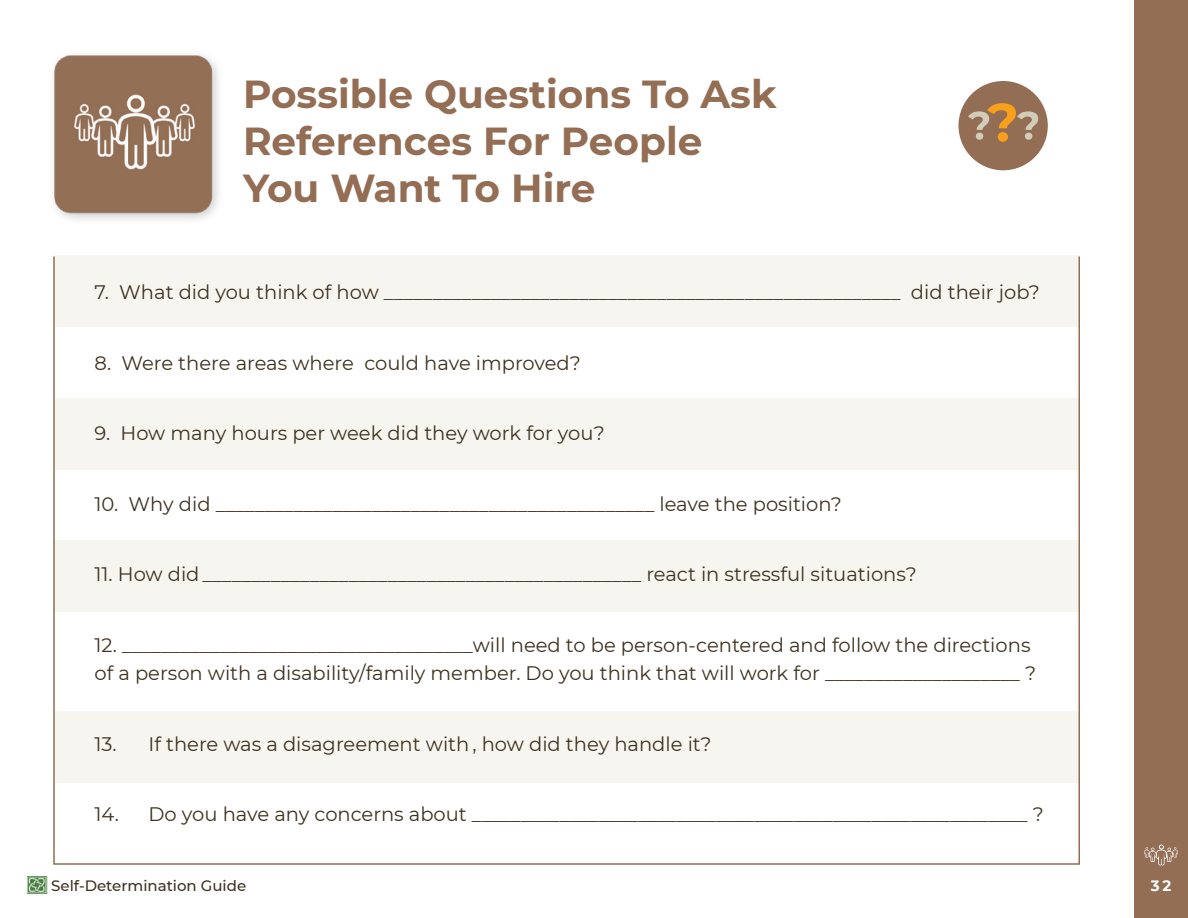
<style>
.page{position:relative;width:1188px;height:918px;background:#fff}
.page>*{position:absolute;margin:0;border:0;box-sizing:border-box;transform-origin:0 0}
.t1{font:700 39px/46.8px "Montserrat";color:#936d54}
.t2{font:19.5px/28.5px "Montserrat";color:#3e3220}
.t3{font:500 15px "Montserrat";color:#3e3220}
.t4{font:700 15px "Montserrat";color:#fff}
</style>
<div class="page">
<img style="left:27px;top:876px;width:21px;height:18px">
<div style="left:1134px;top:0;width:54px;height:918px;background:#936d54"></div>
<img style="left:54px;top:55px;width:165px;height:165px">
<svg style="left:1144px;top:845px;width:34px;height:20px"></svg>
<div style="left:54px;top:255px;width:1026px;height:72px;background:#f6f5ef"></div>
<div style="left:54px;top:398px;width:1026px;height:71px;background:#f6f5ef"></div>
<div style="left:54px;top:540px;width:1026px;height:72px;background:#f6f5ef"></div>
<div style="left:54px;top:711px;width:1026px;height:72px;background:#f6f5ef"></div>
<div style="left:959px;top:81px;width:89px;height:89px;background:#936d54;border-radius:50%"></div>
<svg style="left:968px;top:103px;width:70px;height:39px"></svg>
<p class="t1" style="left:243px;top:69px;width:535px">Possible Questions To Ask<br>References For People</p>
<p class="t1" style="left:243px;top:163px;width:354px">You Want To Hire</p>
<p class="t2" style="left:94px;top:277px;width:947px">7. What did you think of how _____________________________________________________ did their job?</p>
<p class="t2" style="left:94px;top:348px;width:488px">8. Were there areas where could have improved?</p>
<p class="t2" style="left:94px;top:418px;width:512px">9. How many hours per week did they work for you?</p>
<p class="t2" style="left:94px;top:489px;width:749px">10. Why did _____________________________________________ leave the position?</p>
<p class="t2" style="left:94px;top:559px;width:824px">11. How did_____________________________________________ react in stressful situations?</p>
<p class="t2" style="left:94px;top:630px;width:943px">12. ____________________________________will need to be person-centered and follow the directions of a person with a disability/family member. Do you think that will work for ____________________ ?</p>
<p class="t2" style="left:94px;top:729px;width:619px">13. If there was a disagreement with , how did they handle it?</p>
<p class="t2" style="left:94px;top:799px;width:951px">14. Do you have any concerns about _________________________________________________________ ?</p>
<p class="t3" style="left:51px;top:875px;width:197px">Self-Determination Guide</p>
<p class="t4" style="left:1151px;top:875px;width:22px">32</p>
</div>
